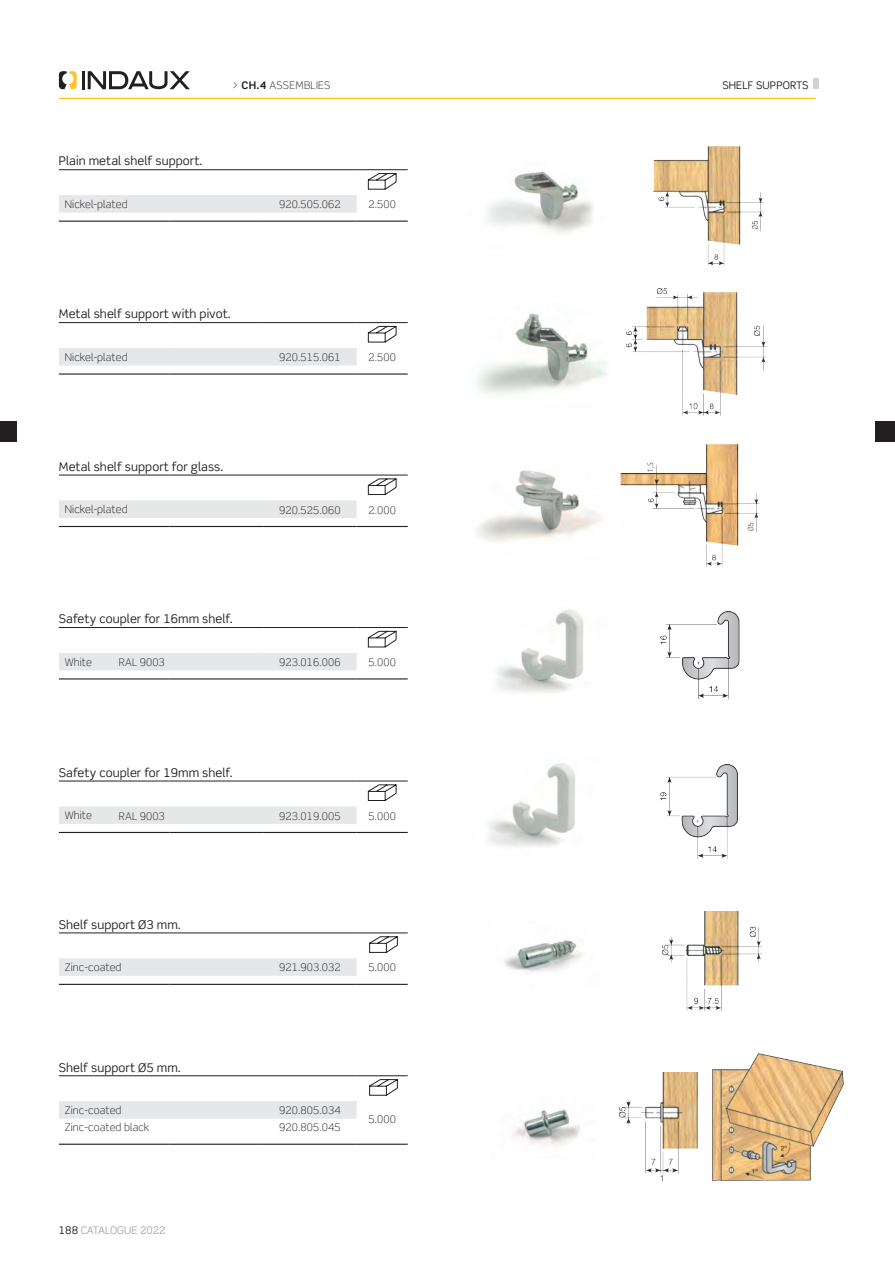
<style>
.page{position:relative;width:895px;height:1269px;background:#fff}
.page>*{position:absolute;margin:0;border:0;box-sizing:border-box;transform-origin:0 0}
.tabl__TITULO{font:12px "Scene Pro";letter-spacing:.005em;color:#231f20}
.tabl__texto{font:300 10.5px "Scene Pro";letter-spacing:.01em;color:#231f20}
.t1{font:10.5px "Scene Pro";color:#a8a9ad}
.tabl__texto-2{font:300 10.5px "Scene Pro";letter-spacing:.03em;color:#231f20}
.cab__TITULU_1{font:10.5px "Scene Pro";letter-spacing:.01em;color:#231f20}
.s1{font-weight:700}
.s2{color:#231f20}
</style>
<div class="page">
<hr style="left:59px;top:98px;width:756px;height:1px;background:#fec210">
<svg style="left:59px;top:71px;width:18px;height:18px"></svg>
<hr style="left:82px;top:71px;width:3px;height:18px;background:#231f20">
<svg style="left:88px;top:71px;width:102px;height:18px"></svg>
<div style="left:813px;top:78px;width:5px;height:10px;background:#d1d2d4"></div>
<div style="left:59px;top:501px;width:298px;height:17px;background:#e6e7e9"></div>
<hr style="left:59px;top:474px;width:110px;height:1px;background:#231f20">
<hr style="left:169px;top:474px;width:94px;height:1px;background:#231f20">
<hr style="left:263px;top:474px;width:94px;height:1px;background:#231f20">
<hr style="left:357px;top:474px;width:51px;height:1px;background:#231f20">
<hr style="left:59px;top:526px;width:110px;height:1px;background:#231f20">
<hr style="left:169px;top:526px;width:94px;height:1px;background:#231f20">
<hr style="left:263px;top:526px;width:94px;height:1px;background:#231f20">
<hr style="left:357px;top:526px;width:51px;height:1px;background:#231f20">
<hr style="left:59px;top:500px;width:110px;height:1px;background:#e6e7e9">
<hr style="left:169px;top:500px;width:94px;height:1px;background:#e6e7e9">
<hr style="left:263px;top:500px;width:94px;height:1px;background:#e6e7e9">
<svg style="left:368px;top:478px;width:28px;height:17px"></svg>
<div style="left:59px;top:349px;width:298px;height:16px;background:#e6e7e9"></div>
<hr style="left:59px;top:322px;width:110px;height:1px;background:#231f20">
<hr style="left:169px;top:322px;width:94px;height:1px;background:#231f20">
<hr style="left:263px;top:322px;width:94px;height:1px;background:#231f20">
<hr style="left:357px;top:322px;width:51px;height:1px;background:#231f20">
<hr style="left:59px;top:373px;width:110px;height:1px;background:#231f20">
<hr style="left:169px;top:373px;width:94px;height:1px;background:#231f20">
<hr style="left:263px;top:373px;width:94px;height:1px;background:#231f20">
<hr style="left:357px;top:373px;width:51px;height:1px;background:#231f20">
<hr style="left:59px;top:348px;width:110px;height:1px;background:#e6e7e9">
<hr style="left:169px;top:348px;width:94px;height:1px;background:#e6e7e9">
<hr style="left:263px;top:348px;width:94px;height:1px;background:#e6e7e9">
<svg style="left:368px;top:326px;width:28px;height:16px"></svg>
<div style="left:59px;top:196px;width:298px;height:17px;background:#e6e7e9"></div>
<hr style="left:59px;top:169px;width:110px;height:1px;background:#231f20">
<hr style="left:169px;top:169px;width:94px;height:1px;background:#231f20">
<hr style="left:263px;top:169px;width:94px;height:1px;background:#231f20">
<hr style="left:357px;top:169px;width:51px;height:1px;background:#231f20">
<hr style="left:59px;top:220px;width:110px;height:2px;background:#231f20">
<hr style="left:169px;top:220px;width:94px;height:2px;background:#231f20">
<hr style="left:263px;top:220px;width:94px;height:2px;background:#231f20">
<hr style="left:357px;top:220px;width:51px;height:2px;background:#231f20">
<hr style="left:59px;top:195px;width:110px;height:1px;background:#e6e7e9">
<hr style="left:169px;top:195px;width:94px;height:1px;background:#e6e7e9">
<hr style="left:263px;top:195px;width:94px;height:1px;background:#e6e7e9">
<svg style="left:368px;top:173px;width:28px;height:16px"></svg>
<img style="left:477px;top:470px;width:125px;height:72px">
<img style="left:487px;top:171px;width:106px;height:63px">
<img style="left:476px;top:313px;width:131px;height:82px">
<img style="left:620px;top:444px;width:139px;height:123px">
<img style="left:626px;top:288px;width:141px;height:128px">
<img style="left:653px;top:146px;width:111px;height:120px">
<div style="left:59px;top:807px;width:298px;height:16px;background:#e6e7e9"></div>
<hr style="left:59px;top:780px;width:110px;height:1px;background:#231f20">
<hr style="left:169px;top:780px;width:94px;height:1px;background:#231f20">
<hr style="left:263px;top:780px;width:94px;height:1px;background:#231f20">
<hr style="left:357px;top:780px;width:51px;height:1px;background:#231f20">
<hr style="left:59px;top:831px;width:110px;height:1px;background:#231f20">
<hr style="left:169px;top:831px;width:94px;height:1px;background:#231f20">
<hr style="left:263px;top:831px;width:94px;height:1px;background:#231f20">
<hr style="left:357px;top:831px;width:51px;height:1px;background:#231f20">
<hr style="left:59px;top:806px;width:110px;height:1px;background:#e6e7e9">
<hr style="left:169px;top:806px;width:94px;height:1px;background:#e6e7e9">
<hr style="left:263px;top:806px;width:94px;height:1px;background:#e6e7e9">
<svg style="left:368px;top:784px;width:28px;height:16px"></svg>
<div style="left:59px;top:654px;width:298px;height:16px;background:#e6e7e9"></div>
<hr style="left:59px;top:627px;width:110px;height:1px;background:#231f20">
<hr style="left:169px;top:627px;width:94px;height:1px;background:#231f20">
<hr style="left:263px;top:627px;width:94px;height:1px;background:#231f20">
<hr style="left:357px;top:627px;width:51px;height:1px;background:#231f20">
<hr style="left:59px;top:678px;width:110px;height:1px;background:#231f20">
<hr style="left:169px;top:678px;width:94px;height:1px;background:#231f20">
<hr style="left:263px;top:678px;width:94px;height:1px;background:#231f20">
<hr style="left:357px;top:678px;width:51px;height:1px;background:#231f20">
<hr style="left:59px;top:653px;width:110px;height:1px;background:#e6e7e9">
<hr style="left:169px;top:653px;width:94px;height:1px;background:#e6e7e9">
<hr style="left:263px;top:653px;width:94px;height:1px;background:#e6e7e9">
<svg style="left:368px;top:631px;width:28px;height:16px"></svg>
<img style="left:488px;top:763px;width:87px;height:84px">
<img style="left:497px;top:609px;width:87px;height:84px">
<img style="left:660px;top:764px;width:77px;height:93px">
<img style="left:660px;top:612px;width:79px;height:86px">
<div style="left:59px;top:959px;width:298px;height:16px;background:#e6e7e9"></div>
<hr style="left:59px;top:932px;width:110px;height:1px;background:#231f20">
<hr style="left:169px;top:932px;width:94px;height:1px;background:#231f20">
<hr style="left:263px;top:932px;width:94px;height:1px;background:#231f20">
<hr style="left:357px;top:932px;width:51px;height:1px;background:#231f20">
<hr style="left:59px;top:983px;width:110px;height:1px;background:#231f20">
<hr style="left:169px;top:983px;width:94px;height:1px;background:#231f20">
<hr style="left:263px;top:983px;width:94px;height:1px;background:#231f20">
<hr style="left:357px;top:983px;width:51px;height:1px;background:#231f20">
<hr style="left:59px;top:958px;width:110px;height:1px;background:#e6e7e9">
<hr style="left:169px;top:958px;width:94px;height:1px;background:#e6e7e9">
<hr style="left:263px;top:958px;width:94px;height:1px;background:#e6e7e9">
<svg style="left:369px;top:936px;width:29px;height:16px"></svg>
<img style="left:504px;top:940px;width:78px;height:32px">
<img style="left:663px;top:911px;width:99px;height:99px">
<div style="left:59px;top:1102px;width:298px;height:16px;background:#e6e7e9"></div>
<hr style="left:59px;top:1075px;width:110px;height:1px;background:#231f20">
<hr style="left:169px;top:1075px;width:94px;height:1px;background:#231f20">
<hr style="left:263px;top:1075px;width:94px;height:1px;background:#231f20">
<hr style="left:357px;top:1075px;width:51px;height:1px;background:#231f20">
<hr style="left:59px;top:1143px;width:110px;height:1px;background:#231f20">
<hr style="left:169px;top:1143px;width:94px;height:1px;background:#231f20">
<hr style="left:263px;top:1143px;width:94px;height:1px;background:#231f20">
<hr style="left:357px;top:1143px;width:51px;height:1px;background:#231f20">
<hr style="left:59px;top:1101px;width:110px;height:1px;background:#e6e7e9">
<hr style="left:169px;top:1101px;width:94px;height:1px;background:#e6e7e9">
<hr style="left:263px;top:1101px;width:94px;height:1px;background:#e6e7e9">
<svg style="left:369px;top:1079px;width:29px;height:16px"></svg>
<img style="left:513px;top:1104px;width:67px;height:42px">
<img style="left:712px;top:1053px;width:132px;height:128px">
<img style="left:619px;top:1072px;width:78px;height:108px">
<div style="left:875px;top:421px;width:20px;height:21px;background:#231f20"></div>
<div style="left:0;top:421px;width:17px;height:21px;background:#231f20"></div>
<p class="tabl__TITULO" style="left:59px;top:154px;width:145px">Plain metal shelf support.</p>
<p class="tabl__texto" style="left:65px;top:198px;width:64px">Nickel-plated</p>
<p class="tabl__texto-2" style="left:232px;top:78px;width:100px">&gt; <span class="s1">CH.4</span> ASSEMBLIES</p>
<p class="cab__TITULU_1" style="left:722px;top:78px;width:88px">SHELF SUPPORTS</p>
<p class="tabl__texto" style="left:279px;top:198px;width:63px">920.505.062</p>
<p class="tabl__texto" style="left:368px;top:198px;width:29px">2.500</p>
<p class="tabl__TITULO" style="left:59px;top:306px;width:173px">Metal shelf support with pivot.</p>
<p class="tabl__texto" style="left:65px;top:350px;width:64px">Nickel-plated</p>
<p class="tabl__TITULO" style="left:59px;top:459px;width:166px">Metal shelf support for glass.</p>
<p class="tabl__texto" style="left:65px;top:503px;width:64px">Nickel-plated</p>
<p class="tabl__texto" style="left:279px;top:351px;width:63px">920.515.061</p>
<p class="tabl__texto" style="left:368px;top:351px;width:29px">2.500</p>
<p class="tabl__texto" style="left:279px;top:503px;width:63px">920.525.060</p>
<p class="tabl__texto" style="left:368px;top:503px;width:29px">2.000</p>
<p class="tabl__TITULO" style="left:59px;top:611px;width:175px">Safety coupler for 16mm shelf.</p>
<p class="tabl__texto" style="left:65px;top:655px;width:29px">White</p>
<p class="tabl__texto" style="left:119px;top:656px;width:47px">RAL 9003</p>
<p class="tabl__texto" style="left:279px;top:656px;width:63px">923.016.006</p>
<p class="tabl__texto" style="left:368px;top:655px;width:29px">5.000</p>
<p class="tabl__TITULO" style="left:59px;top:764px;width:175px">Safety coupler for 19mm shelf.</p>
<p class="tabl__texto" style="left:65px;top:809px;width:29px">White</p>
<p class="tabl__texto" style="left:119px;top:809px;width:47px">RAL 9003</p>
<p class="tabl__texto" style="left:279px;top:809px;width:63px">923.019.005</p>
<p class="tabl__texto" style="left:368px;top:809px;width:29px">5.000</p>
<p class="tabl__TITULO" style="left:59px;top:916px;width:124px">Shelf support Ø3 mm.</p>
<p class="tabl__texto" style="left:65px;top:960px;width:58px">Zinc-coated</p>
<p class="tabl__TITULO" style="left:59px;top:1059px;width:124px">Shelf support Ø5 mm.</p>
<p class="tabl__texto" style="left:65px;top:1103px;width:58px">Zinc-coated</p>
<p class="tabl__texto" style="left:65px;top:1120px;width:86px">Zinc-coated black</p>
<p class="t1" style="left:59px;top:1223px;width:108px"><span class="s2">188</span> CATALOGUE 2022</p>
<p class="tabl__texto" style="left:279px;top:961px;width:63px">921.903.032</p>
<p class="tabl__texto" style="left:368px;top:961px;width:29px">5.000</p>
<p class="tabl__texto" style="left:279px;top:1104px;width:63px">920.805.034</p>
<p class="tabl__texto" style="left:279px;top:1120px;width:63px">920.805.045</p>
<p class="tabl__texto" style="left:368px;top:1112px;width:29px">5.000</p>
</div>
